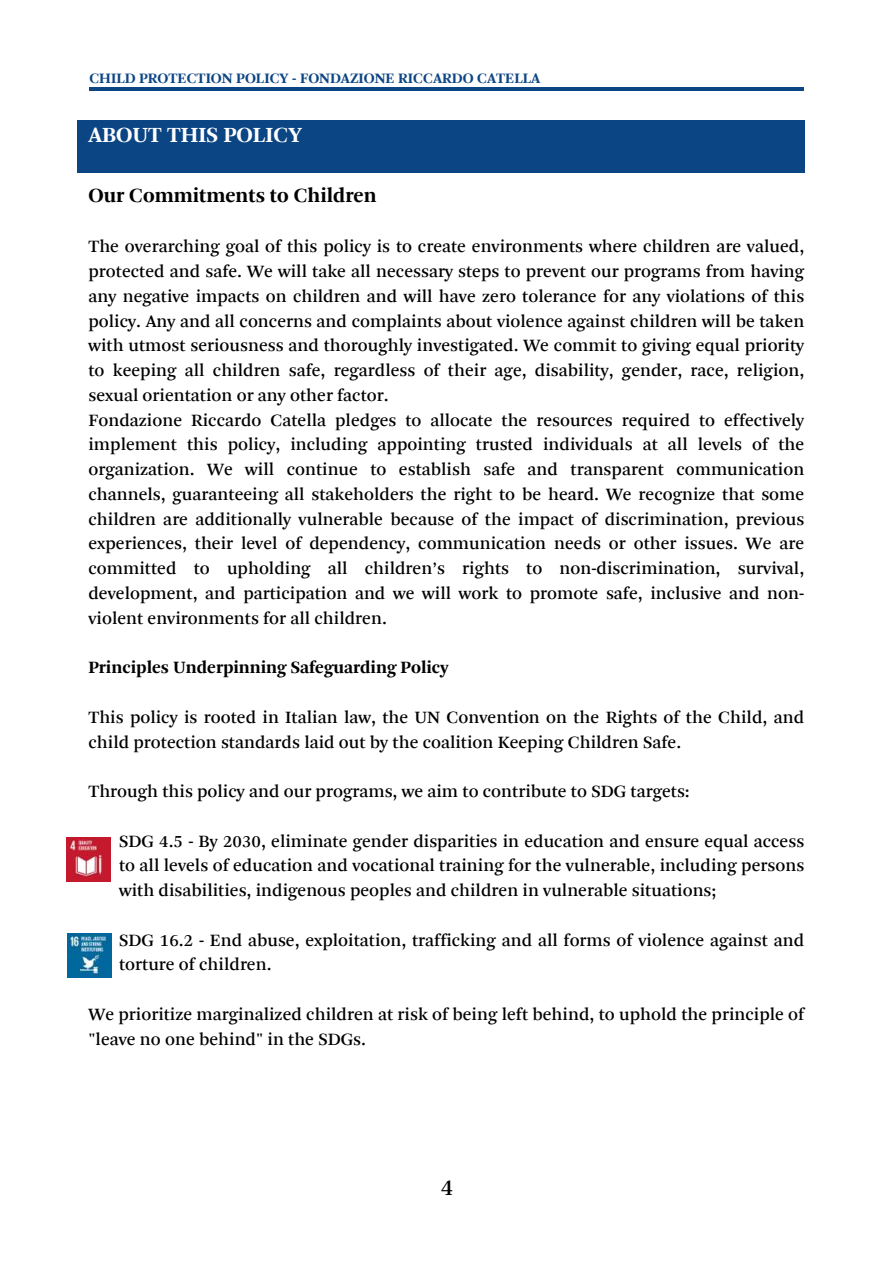
<style>
.page{position:relative;width:894px;height:1264px;background:#fff}
.page>*{position:absolute;margin:0;border:0;box-sizing:border-box;transform-origin:0 0}
.t1{font:24px "Copyright TYPE BY";color:#000}
.t2{font:22.5px "Copyright TYPE BY";color:#fff}
.t3{font:21px "Copyright TYPE BY";color:#000}
.t4{font:18px/24.8px "Copyright TYPE BY";color:#000}
.t5{font:15px "Copyright TYPE BY";color:#0c4584}
</style>
<div class="page">
<hr style="left:89px;top:88px;width:715px;height:3px;background:#0c4584">
<div style="left:77px;top:121px;width:727px;height:52px;background:#0c4584"></div>
<img style="left:67px;top:837px;width:44px;height:44px">
<img style="left:68px;top:933px;width:43px;height:44px">
<p class="t5" style="left:89px;top:69px;width:452px">CHILD PROTECTION POLICY - FONDAZIONE RICCARDO CATELLA</p>
<p class="t2" style="left:88px;top:120px;width:215px">ABOUT THIS POLICY</p>
<p class="t3" style="left:88px;top:181px;width:289px">Our Commitments to Children</p>
<p class="t4" style="left:88px;top:234px;width:717px">The overarching goal of this policy is to create environments where children are valued, protected and safe. We will take all necessary steps to prevent our programs from having any negative impacts on children and will have zero tolerance for any violations of this policy. Any and all concerns and complaints about violence against children will be taken with utmost seriousness and thoroughly investigated. We commit to giving equal priority to keeping all children safe, regardless of their age, disability, gender, race, religion, sexual orientation or any other factor.<br>Fondazione Riccardo Catella pledges to allocate the resources required to effectively implement this policy, including appointing trusted individuals at all levels of the organization. We will continue to establish safe and transparent communication channels, guaranteeing all stakeholders the right to be heard. We recognize that some children are additionally vulnerable because of the impact of discrimination, previous experiences, their level of dependency, communication needs or other issues. We are committed to upholding all children’s rights to non-discrimination, survival, development, and participation and we will work to promote safe, inclusive and non&shy;violent environments for all children.</p>
<p class="t4" style="left:88px;top:655px;width:361px">Principles Underpinning Safeguarding Policy</p>
<p class="t4" style="left:88px;top:705px;width:717px">This policy is rooted in Italian law, the UN Convention on the Rights of the Child, and child protection standards laid out by the coalition Keeping Children Safe.</p>
<p class="t4" style="left:88px;top:779px;width:602px">Through this policy and our programs, we aim to contribute to SDG targets:</p>
<p class="t4" style="left:119px;top:828px;width:686px;text-align:justify">SDG 4.5 - By 2030, eliminate gender disparities in education and ensure equal access to all levels of education and vocational training for the vulnerable, including persons with disabilities, indigenous peoples and children in vulnerable situations;</p>
<p class="t4" style="left:119px;top:927px;width:686px">SDG 16.2 - End abuse, exploitation, trafficking and all forms of violence against and torture of children.</p>
<p class="t4" style="left:88px;top:1002px;width:717px">We prioritize marginalized children at risk of being left behind, to uphold the principle of "leave no one behind" in the SDGs.</p>
<h1 class="t1" style="left:441px;top:1172px;width:14px">4</h1>
</div>
